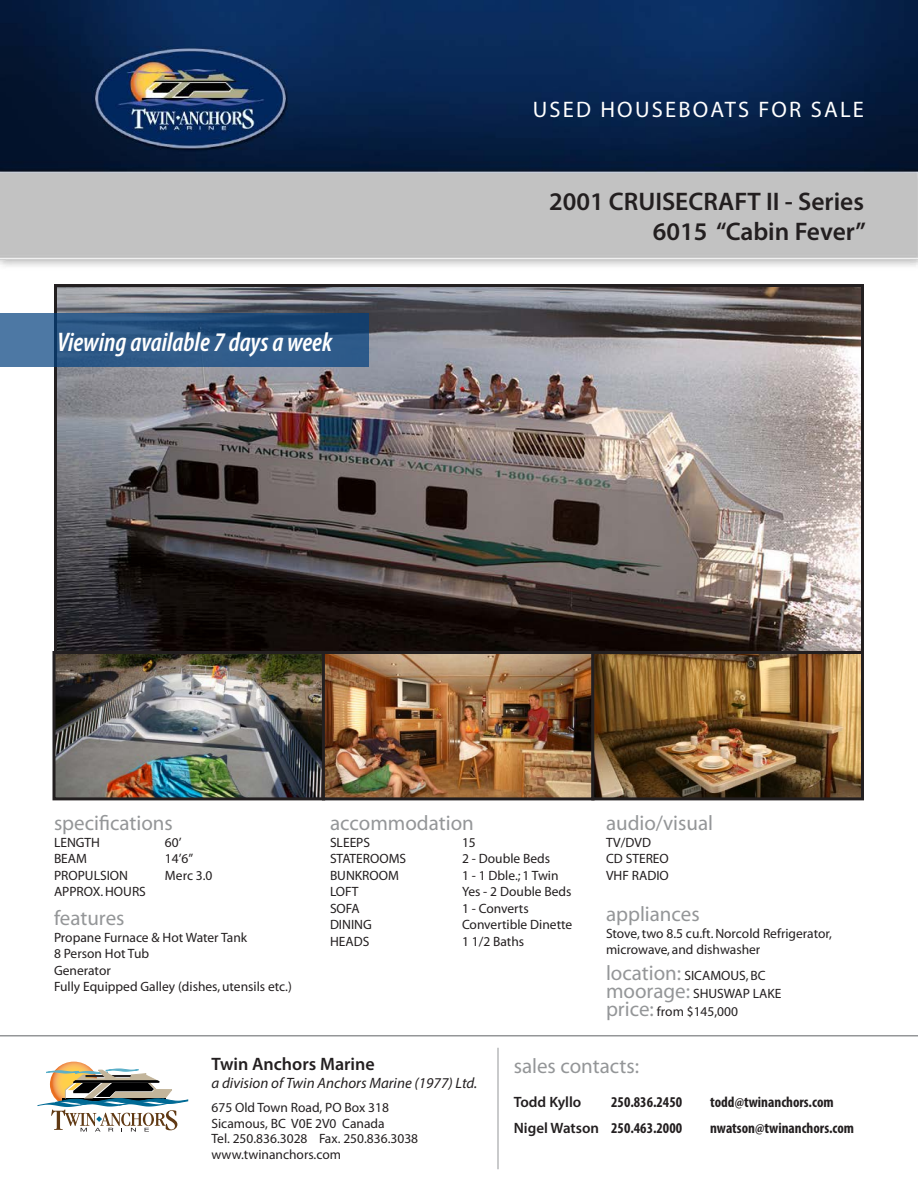
<style>
.page{position:relative;width:918px;height:1188px;background:#fff}
.page>*{position:absolute;margin:0;border:0;box-sizing:border-box;transform-origin:0 0}
.t1{font:italic 600 condensed 27px "Myriad Pro";color:#fff}
.t2{font:600 25.5px/30.6px "Myriad Pro";color:#231f20;text-align:right}
.t3{font:22.5px "Myriad Pro";letter-spacing:.1em;color:#fff}
.t4{font:21px "Myriad";color:#949698}
.t5{font:600 18px "Myriad Pro";color:#231f20}
.t6{font:700 condensed 15px "Myriad Pro";color:#231f20}
.t7{font:italic 15px "Myriad Pro";color:#231f20}
.t8{font:600 15px "Myriad Pro";color:#231f20}
.t9{font:13.5px/16.5px "Myriad";color:#231f20}
.t10{font:13.5px/15.8px "Myriad Pro";color:#231f20}
.s1{font-size:21px;color:#949698}
.s2{font-weight:600;font-stretch:normal}
</style>
<div class="page">
<img style="left:0;top:0;width:918px;height:267px">
<img style="left:58px;top:288px;width:802px;height:362px">
<div style="left:54px;top:284px;width:810px;height:370px;border:3px solid #231f20"></div>
<hr style="left:0;top:1035px;width:918px;height:1px;background:#949698">
<img style="left:56px;top:655px;width:804px;height:141px">
<div style="left:52px;top:651px;width:273px;height:149px;border:3px solid #231f20"></div>
<div style="left:322px;top:651px;width:273px;height:149px;border:3px solid #231f20"></div>
<div style="left:591px;top:651px;width:273px;height:149px;border:3px solid #231f20"></div>
<hr style="left:498px;top:1048px;width:1px;height:121px;background:#949698">
<svg style="left:0;top:313px;width:369px;height:54px;background:#2e5987"></svg>
<svg style="left:38px;top:1062px;width:150px;height:70px"></svg>
<h3 class="t3" style="left:533px;top:96px;width:333px">USED HOUSEBOATS FOR SALE</h3>
<h1 class="t1" style="left:57px;top:325px;width:277px">Viewing available 7 days a week</h1>
<h2 class="t2" style="left:549px;top:185px;width:318px">2001 CRUISECRAFT II - Series<br>6015 “Cabin Fever”</h2>
<h3 class="t4" style="left:54px;top:813px;width:120px">specifications</h3>
<p class="t9" style="left:54px;top:835px;width:48px">LENGTH</p>
<p class="t9" style="left:165px;top:835px;width:18px">60’</p>
<p class="t9" style="left:54px;top:851px;width:35px">BEAM</p>
<p class="t9" style="left:165px;top:851px;width:30px">14’6”</p>
<p class="t9" style="left:54px;top:868px;width:76px">PROPULSION</p>
<p class="t9" style="left:165px;top:868px;width:49px">Merc 3.0</p>
<p class="t9" style="left:54px;top:884px;width:93px">APPROX. HOURS</p>
<h3 class="t4" style="left:54px;top:908px;width:72px">features</h3>
<p class="t9" style="left:54px;top:929px;width:239px">Propane Furnace &amp; Hot Water Tank<br>8 Person Hot Tub<br>Generator<br>Fully Equipped Galley (dishes, utensils etc.)</p>
<h3 class="t4" style="left:330px;top:813px;width:145px">accommodation</h3>
<p class="t9" style="left:330px;top:835px;width:42px">SLEEPS</p>
<p class="t9" style="left:462px;top:835px;width:15px">15</p>
<p class="t9" style="left:330px;top:851px;width:78px">STATEROOMS</p>
<p class="t9" style="left:462px;top:851px;width:90px">2 - Double Beds</p>
<p class="t9" style="left:330px;top:868px;width:71px">BUNKROOM</p>
<p class="t9" style="left:462px;top:868px;width:98px">1 - 1 Dble.; 1 Twin</p>
<p class="t9" style="left:330px;top:884px;width:30px">LOFT</p>
<p class="t9" style="left:462px;top:884px;width:111px">Yes - 2 Double Beds</p>
<p class="t9" style="left:330px;top:901px;width:31px">SOFA</p>
<p class="t9" style="left:462px;top:901px;width:68px">1 - Converts</p>
<p class="t9" style="left:330px;top:917px;width:43px">DINING</p>
<p class="t9" style="left:462px;top:917px;width:112px">Convertible Dinette</p>
<p class="t9" style="left:330px;top:934px;width:41px">HEADS</p>
<p class="t9" style="left:462px;top:934px;width:64px">1 1/2 Baths</p>
<h3 class="t4" style="left:606px;top:813px;width:109px">audio/visual</h3>
<p class="t9" style="left:606px;top:835px;width:64px">TV/DVD<br>CD STEREO<br>VHF RADIO</p>
<h3 class="t4" style="left:606px;top:904px;width:95px">appliances</h3>
<p class="t9" style="left:606px;top:926px;width:227px">Stove, two 8.5 cu.ft. Norcold Refrigerator, microwave, and dishwasher</p>
<p class="t9" style="left:606px;top:967px;width:177px;line-height:18px"><span class="s1">location:</span> SICAMOUS, BC <span class="s1">moorage:</span> SHUSWAP LAKE <span class="s1">price:</span> from $145,000</p>
<h3 class="t5" style="left:212px;top:1053px;width:165px">Twin Anchors Marine</h3>
<p class="t7" style="left:212px;top:1074px;width:267px">a division of Twin Anchors Marine (1977) Ltd.</p>
<p class="t10" style="left:212px;top:1099px;width:208px">675 Old Town Road, PO Box 318<br>Sicamous, BC V0E 2V0 Canada<br>Tel. 250.836.3028 Fax. 250.836.3038 www.twinanchors.com</p>
<h3 class="t4" style="left:514px;top:1055px;width:127px">sales contacts:</h3>
<p class="t8" style="left:514px;top:1093px;width:69px">Todd Kyllo</p>
<p class="t6" style="left:611px;top:1093px;width:72px">250.836.2450</p>
<p class="t6" style="left:710px;top:1093px;width:125px">todd@twinanchors.com</p>
<p class="t6" style="left:514px;top:1118px;width:170px"><span class="s2">Nigel Watson</span> 250.463.2000</p>
<p class="t6" style="left:710px;top:1118px;width:145px">nwatson@twinanchors.com</p>
</div>
